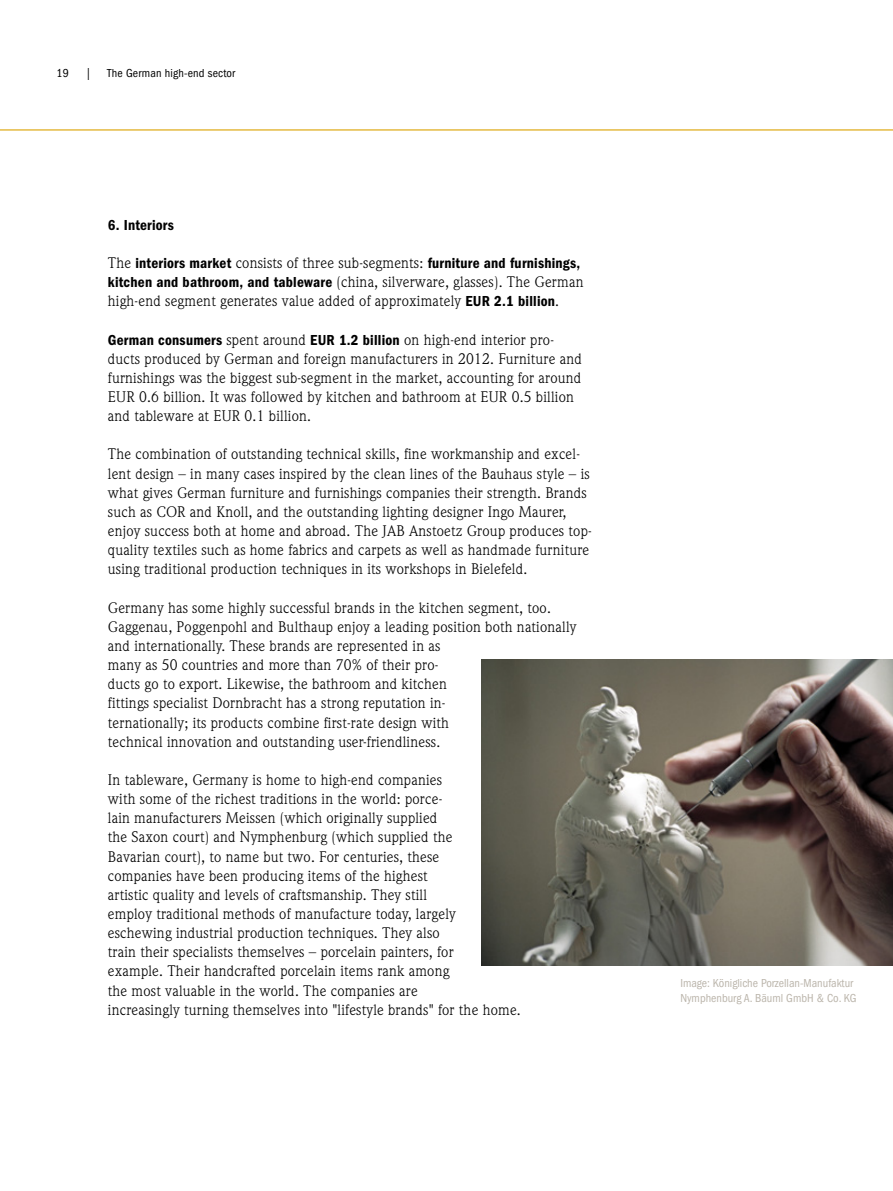
<style>
.page{position:relative;width:893px;height:1191px;background:#fff}
.page>*{position:absolute;margin:0;border:0;box-sizing:border-box;transform-origin:0 0}
.t1{font:15px/19.2px "RB Weidemann";letter-spacing:.015em;color:#000}
.t2{font:600 15px "RB Franklin Cond";letter-spacing:.015em;color:#000}
.t3{font:12px/15px "RB Franklin Cond";color:#bbb5ab}
.t4{font:12px "RB Franklin Cond";letter-spacing:.015em;color:#000}
.s1{font-family:"RB Weidemann";font-weight:400}
.s2{font-family:"RB Franklin Cond";font-weight:600}
</style>
<div class="page">
<hr style="left:0;top:129px;width:893px;height:2px;background:#e0ad20">
<img style="left:481px;top:659px;width:412px;height:306px">
<p class="t4" style="left:57px;top:66px;width:14px">19</p>
<p class="t4" style="left:86px;top:66px;width:7px">|</p>
<p class="t4" style="left:107px;top:66px;width:130px">The German high-end sector</p>
<p class="t2" style="left:108px;top:216px;width:68px">6. Interiors</p>
<p class="t2" style="left:108px;top:254px;width:474px"><span class="s1">The</span> interiors market <span class="s1">consists of three sub-segments:</span> furniture and furnishings,</p>
<p class="t1" style="left:108px;top:272px;width:477px"><span class="s2">kitchen and bathroom, and tableware</span> (china, silverware, glasses). The German high-end segment generates value added of approximately <span class="s2">EUR 2.1 billion</span>.</p>
<p class="t1" style="left:108px;top:330px;width:476px"><span class="s2">German consumers</span> spent around <span class="s2">EUR 1.2 billion</span> on high-end interior pro&shy;ducts produced by German and foreign manufacturers in 2012. Furniture and furnishings was the biggest sub-segment in the market, accounting for around EUR 0.6 billion. It was followed by kitchen and bathroom at EUR 0.5 billion and tableware at EUR 0.1 billion.</p>
<p class="t1" style="left:108px;top:444px;width:485px">The combination of outstanding technical skills, fine workmanship and excel&shy;lent design – in many cases inspired by the clean lines of the Bauhaus style – is what gives German furniture and furnishings companies their strength. Brands such as COR and Knoll, and the outstanding lighting designer Ingo Maurer, enjoy success both at home and abroad. The JAB Anstoetz Group produces top&shy;quality textiles such as home fabrics and carpets as well as handmade furniture using traditional production techniques in its workshops in Bielefeld.</p>
<p class="t1" style="left:108px;top:598px;width:470px">Germany has some highly successful brands in the kitchen segment, too.<br>Gaggenau, Poggenpohl and Bulthaup enjoy a leading position both nationally and internationally. These brands are represented in as<br>many as 50 countries and more than 70% of their pro-<br>ducts go to export. Likewise, the bathroom and kitchen<br>fittings specialist Dornbracht has a strong reputation in-<br>ternationally; its products combine first-rate design with<br>technical innovation and outstanding user-friendliness.</p>
<p class="t1" style="left:108px;top:770px;width:414px">In tableware, Germany is home to high-end companies<br>with some of the richest traditions in the world: porce-<br>lain manufacturers Meissen (which originally supplied<br>the Saxon court) and Nymphenburg (which supplied the<br>Bavarian court), to name but two. For centuries, these<br>companies have been producing items of the highest<br>artistic quality and levels of craftsmanship. They still<br>employ traditional methods of manufacture today, largely eschewing industrial production techniques. They also<br>train their specialists themselves – porcelain painters, for<br>example. Their handcrafted porcelain items rank among<br>the most valuable in the world. The companies are<br>increasingly turning themselves into "lifestyle brands" for the home.</p>
<p class="t3" style="left:680px;top:975px;width:178px">Image: Königliche Porzellan-Manufaktur<br>Nymphenburg A. Bäuml GmbH &amp; Co. KG</p>
</div>
